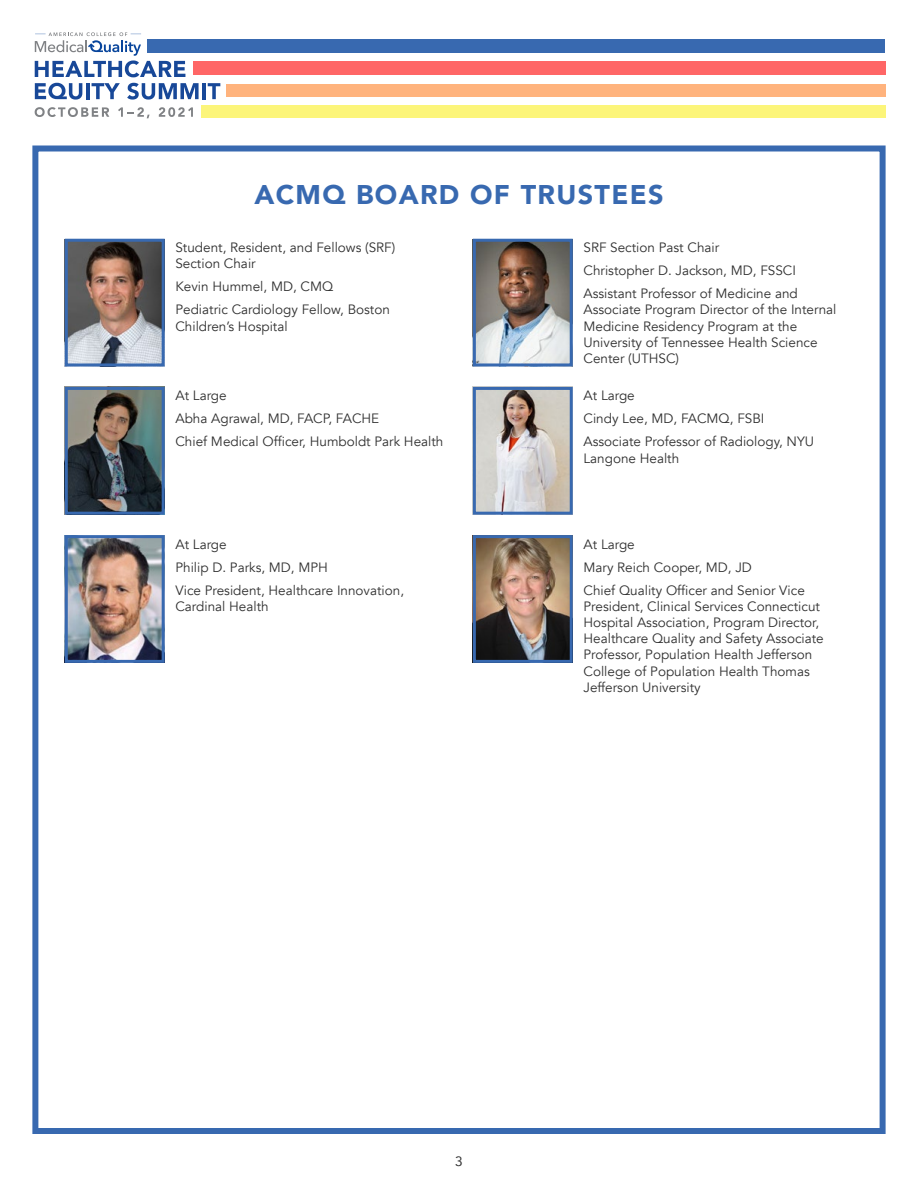
<style>
.page{position:relative;width:918px;height:1188px;background:#fff}
.page>*{position:absolute;margin:0;border:0;box-sizing:border-box;transform-origin:0 0}
.t1{font:900 27px "Avenir";letter-spacing:.05em;color:#3869b0}
.t2{font:13.5px/23px "Avenir";color:#303030}
.t3{font:13.5px "Avenir";color:#303030}
</style>
<div class="page">
<svg style="left:35px;top:83px;width:47px;height:17px"></svg>
<hr style="left:86px;top:83px;width:3px;height:16px;background:#184898">
<svg style="left:92px;top:83px;width:28px;height:16px"></svg>
<svg style="left:127px;top:83px;width:72px;height:17px"></svg>
<hr style="left:202px;top:83px;width:4px;height:16px;background:#184898">
<svg style="left:208px;top:83px;width:12px;height:16px"></svg>
<div style="left:148px;top:39px;width:737px;height:13px;background:#3869b0"></div>
<div style="left:226px;top:85px;width:660px;height:12px;background:#ffb37d"></div>
<div style="left:202px;top:105px;width:684px;height:13px;background:#fcf57a"></div>
<div style="left:193px;top:62px;width:693px;height:13px;background:#f66"></div>
<svg style="left:35px;top:32px;width:150px;height:45px"></svg>
<svg style="left:35px;top:107px;width:74px;height:10px"></svg>
<svg style="left:118px;top:107px;width:32px;height:11px"></svg>
<svg style="left:159px;top:107px;width:34px;height:10px"></svg>
<div style="left:32px;top:146px;width:854px;height:988px;border:6px solid #3869b0"></div>
<img style="left:69px;top:243px;width:92px;height:119px">
<div style="left:65px;top:239px;width:100px;height:127px;border:3px solid #3869b0"></div>
<img style="left:477px;top:243px;width:92px;height:119px">
<div style="left:473px;top:239px;width:100px;height:127px;border:3px solid #3869b0"></div>
<img style="left:69px;top:391px;width:92px;height:120px">
<div style="left:65px;top:387px;width:100px;height:128px;border:3px solid #3869b0"></div>
<img style="left:69px;top:539px;width:92px;height:120px">
<div style="left:65px;top:535px;width:100px;height:128px;border:3px solid #3869b0"></div>
<img style="left:477px;top:539px;width:92px;height:120px">
<div style="left:473px;top:535px;width:100px;height:128px;border:3px solid #3869b0"></div>
<img style="left:477px;top:391px;width:92px;height:120px">
<div style="left:473px;top:387px;width:100px;height:128px;border:3px solid #3869b0"></div>
<h1 class="t1" style="left:254px;top:171px;width:411px">ACMQ BOARD OF TRUSTEES</h1>
<p class="t2" style="left:584px;top:236px;width:216px">SRF Section Past Chair<br>Christopher D. Jackson, MD, FSSCI<br>Assistant Professor of Medicine and</p>
<p class="t2" style="left:584px;top:302px;width:254px;line-height:16.2px">Associate Program Director of the Internal Medicine Residency Program at the University of Tennessee Health Science Center (UTHSC)</p>
<p class="t2" style="left:175px;top:240px;width:221px;line-height:16.2px">Student, Resident, and Fellows (SRF)<br>Section Chair</p>
<p class="t2" style="left:175px;top:275px;width:216px">Kevin Hummel, MD, CMQ<br>Pediatric Cardiology Fellow, Boston</p>
<p class="t2" style="left:175px;top:315px;width:114px">Children’s Hospital</p>
<p class="t2" style="left:175px;top:385px;width:270px">At Large<br>Abha Agrawal, MD, FACP, FACHE<br>Chief Medical Officer, Humboldt Park Health</p>
<p class="t2" style="left:175px;top:533px;width:230px">At Large<br>Philip D. Parks, MD, MPH<br>Vice President, Healthcare Innovation,</p>
<p class="t2" style="left:175px;top:595px;width:95px">Cardinal Health</p>
<p class="t2" style="left:584px;top:385px;width:232px">At Large<br>Cindy Lee, MD, FACMQ, FSBI<br>Associate Professor of Radiology, NYU</p>
<p class="t2" style="left:584px;top:447px;width:97px">Langone Health</p>
<p class="t2" style="left:584px;top:533px;width:223px">At Large<br>Mary Reich Cooper, MD, JD<br>Chief Quality Officer and Senior Vice</p>
<p class="t2" style="left:584px;top:598px;width:242px;line-height:16.2px">President, Clinical Services Connecticut Hospital Association, Program Director, Healthcare Quality and Safety Associate Professor, Population Health Jefferson College of Population Health Thomas Jefferson University</p>
<p class="t3" style="left:455px;top:1150px;width:9px">3</p>
</div>
